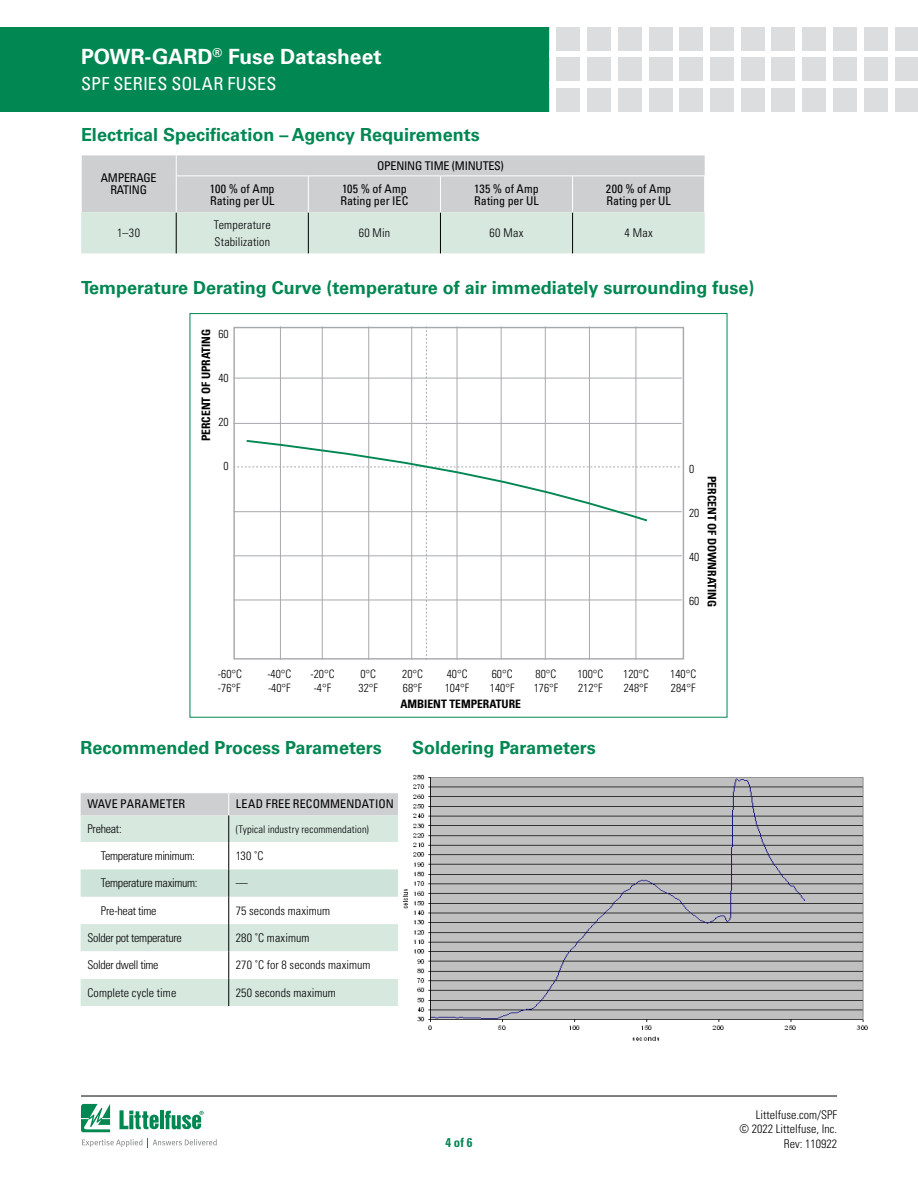
<style>
.page{position:relative;width:918px;height:1188px;background:#fff}
.page>*{position:absolute;margin:0;border:0;box-sizing:border-box;transform-origin:0 0}
.t1{font:700 21px "Univers LT Std";color:#fff}
.Green_Subheads{font:700 18px "Univers LT Std";color:#008752}
.t2{font:condensed 18px "Univers LT Std";letter-spacing:.01em;color:#fff}
.t3{font:700 condensed 12.75px "Univers LT Std";color:#008752}
.Chart_Body{font:300 condensed 12px/14.4px "Univers LT Std";color:#000;text-align:right}
.Notes__7_21_2010{font:condensed 12px/12px "Univers LT Std";letter-spacing:.005em;color:#000}
.Chart_Body-2{font:300 condensed 12px "Univers LT Std";letter-spacing:-.025em;color:#000}
.Notes__7_21_2010-2{font:300 condensed 12px "Univers LT Std";letter-spacing:.02em;color:#000}
.Chart_Body-3{font:condensed 12px "Univers LT Std";letter-spacing:.015em;color:#000}
.Table_Header__IN_CHA{font:condensed 12px/12px "Univers LT Std";letter-spacing:-.02em;color:#000;text-align:center}
.Chart_Body-4{font:300 condensed 12px "Univers LT Std";letter-spacing:-.02em;color:#000}
.Chart_Body-5{font:300 condensed 12px "Univers LT Std";letter-spacing:-.03em;color:#000}
.t4{font:300 condensed 11.55px "Univers";color:#000}
.t5{font:700 condensed 11.55px "Univers";color:#000}
.Chart_Body-6{font:300 condensed 10.5px "Univers LT Std";letter-spacing:.01em;color:#000}
</style>
<div class="page">
<svg style="left:81px;top:1104px;width:29px;height:28px"></svg>
<hr style="left:160px;top:1111px;width:4px;height:18px;background:#008752">
<svg style="left:165px;top:1111px;width:39px;height:18px"></svg>
<svg style="left:120px;top:1110px;width:39px;height:19px"></svg>
<svg style="left:82px;top:1139px;width:60px;height:8px"></svg>
<svg style="left:152px;top:1139px;width:65px;height:7px"></svg>
<hr style="left:81px;top:1096px;width:756px;height:1px;background:#000">
<div style="left:557px;top:27px;width:23px;height:23px;background:#dcddde"></div>
<div style="left:557px;top:58px;width:23px;height:23px;background:#dcddde"></div>
<div style="left:557px;top:88px;width:23px;height:24px;background:#dcddde"></div>
<div style="left:587px;top:27px;width:24px;height:23px;background:#dcddde"></div>
<div style="left:587px;top:58px;width:24px;height:23px;background:#dcddde"></div>
<div style="left:587px;top:88px;width:24px;height:24px;background:#dcddde"></div>
<div style="left:618px;top:27px;width:24px;height:23px;background:#dcddde"></div>
<div style="left:618px;top:58px;width:24px;height:23px;background:#dcddde"></div>
<div style="left:618px;top:88px;width:24px;height:24px;background:#dcddde"></div>
<div style="left:649px;top:27px;width:23px;height:23px;background:#dcddde"></div>
<div style="left:649px;top:58px;width:23px;height:23px;background:#dcddde"></div>
<div style="left:649px;top:88px;width:23px;height:24px;background:#dcddde"></div>
<div style="left:679px;top:27px;width:24px;height:23px;background:#dcddde"></div>
<div style="left:679px;top:58px;width:24px;height:23px;background:#dcddde"></div>
<div style="left:679px;top:88px;width:24px;height:24px;background:#dcddde"></div>
<div style="left:710px;top:27px;width:24px;height:23px;background:#dcddde"></div>
<div style="left:710px;top:58px;width:24px;height:23px;background:#dcddde"></div>
<div style="left:710px;top:88px;width:24px;height:24px;background:#dcddde"></div>
<div style="left:741px;top:27px;width:23px;height:23px;background:#dcddde"></div>
<div style="left:741px;top:58px;width:23px;height:23px;background:#dcddde"></div>
<div style="left:741px;top:88px;width:23px;height:24px;background:#dcddde"></div>
<div style="left:772px;top:27px;width:23px;height:23px;background:#dcddde"></div>
<div style="left:772px;top:58px;width:23px;height:23px;background:#dcddde"></div>
<div style="left:772px;top:88px;width:23px;height:24px;background:#dcddde"></div>
<div style="left:833px;top:27px;width:24px;height:23px;background:#dcddde"></div>
<div style="left:833px;top:58px;width:24px;height:23px;background:#dcddde"></div>
<div style="left:833px;top:88px;width:24px;height:24px;background:#dcddde"></div>
<div style="left:802px;top:27px;width:24px;height:23px;background:#dcddde"></div>
<div style="left:802px;top:58px;width:24px;height:23px;background:#dcddde"></div>
<div style="left:802px;top:88px;width:24px;height:24px;background:#dcddde"></div>
<div style="left:864px;top:27px;width:23px;height:23px;background:#dcddde"></div>
<div style="left:864px;top:58px;width:23px;height:23px;background:#dcddde"></div>
<div style="left:864px;top:88px;width:23px;height:24px;background:#dcddde"></div>
<div style="left:895px;top:27px;width:23px;height:23px;background:#dcddde"></div>
<div style="left:895px;top:58px;width:23px;height:23px;background:#dcddde"></div>
<div style="left:895px;top:88px;width:23px;height:24px;background:#dcddde"></div>
<div style="left:0;top:27px;width:549px;height:85px;background:#008752"></div>
<svg style="left:81px;top:155px;width:624px;height:98px;background:#d1d9d6"></svg>
<hr style="left:81px;top:176px;width:1px;height:36px;background:#fff">
<hr style="left:440px;top:212px;width:1px;height:41px;background:#000">
<hr style="left:176px;top:212px;width:1px;height:41px;background:#000">
<hr style="left:308px;top:212px;width:1px;height:41px;background:#000">
<hr style="left:176px;top:176px;width:132px;height:1px;background:#fff">
<hr style="left:308px;top:176px;width:132px;height:1px;background:#fff">
<hr style="left:440px;top:176px;width:133px;height:1px;background:#fff">
<hr style="left:573px;top:176px;width:132px;height:1px;background:#fff">
<hr style="left:176px;top:176px;width:1px;height:36px;background:#fff">
<hr style="left:308px;top:176px;width:1px;height:36px;background:#fff">
<hr style="left:440px;top:176px;width:1px;height:36px;background:#fff">
<hr style="left:572px;top:176px;width:1px;height:36px;background:#fff">
<hr style="left:704px;top:176px;width:1px;height:36px;background:#fff">
<svg style="left:81px;top:793px;width:317px;height:213px"></svg>
<img style="left:402px;top:774px;width:466px;height:267px">
<svg style="left:233px;top:326px;width:449px;height:334px"></svg>
<p class="t1" style="left:81px;top:44px;width:302px">POWR-GARD<sup>®</sup> Fuse Datasheet</p>
<p class="t2" style="left:81px;top:72px;width:197px">SPF SERIES SOLAR FUSES</p>
<p class="Green_Subheads" style="left:81px;top:124px;width:400px">Electrical Specification – Agency Requirements</p>
<p class="Table_Header__IN_CHA" style="left:101px;top:172px;width:57px">AMPERAGE<br>RATING</p>
<p class="Notes__7_21_2010-2" style="left:117px;top:226px;width:24px">1–30</p>
<p class="Table_Header__IN_CHA" style="left:377px;top:160px;width:128px">OPENING TIME (MINUTES)</p>
<p class="Notes__7_21_2010" style="left:210px;top:182px;width:66px">100 % of Amp<br>Rating per UL</p>
<p class="Notes__7_21_2010" style="left:340px;top:182px;width:69px">105 % of Amp<br>Rating per IEC</p>
<p class="Notes__7_21_2010" style="left:474px;top:182px;width:66px">135 % of Amp<br>Rating per UL</p>
<p class="Notes__7_21_2010" style="left:606px;top:182px;width:67px">200 % of Amp<br>Rating per UL</p>
<p class="Notes__7_21_2010-2" style="left:214px;top:217px;width:58px">Temperature</p>
<p class="Notes__7_21_2010-2" style="left:214px;top:234px;width:57px">Stabilization</p>
<p class="Notes__7_21_2010-2" style="left:359px;top:226px;width:33px">60 Min</p>
<p class="Notes__7_21_2010-2" style="left:490px;top:226px;width:35px">60 Max</p>
<p class="Notes__7_21_2010-2" style="left:625px;top:226px;width:30px">4 Max</p>
<p class="Green_Subheads" style="left:81px;top:277px;width:675px">Temperature Derating Curve (temperature of air immediately surrounding fuse)</p>
<p class="t5" style="left:199px;top:441px;width:114px;rotate:-90deg">PERCENT OF UPRATING</p>
<p class="t4" style="left:218px;top:327px;width:12px">60</p>
<p class="t4" style="left:218px;top:371px;width:12px">40</p>
<p class="t4" style="left:218px;top:415px;width:12px">20</p>
<p class="t4" style="left:224px;top:459px;width:7px">0</p>
<p class="t4" style="left:689px;top:462px;width:7px">0</p>
<p class="t4" style="left:689px;top:506px;width:12px">20</p>
<p class="t4" style="left:689px;top:550px;width:12px">40</p>
<p class="t4" style="left:689px;top:594px;width:12px">60</p>
<p class="t5" style="left:719px;top:476px;width:132px;rotate:90deg">PERCENT OF DOWNRATING</p>
<p class="t4" style="left:218px;top:667px;width:25px">-60°C</p>
<p class="t4" style="left:267px;top:667px;width:25px">-40°C</p>
<p class="t4" style="left:311px;top:667px;width:25px">-20°C</p>
<p class="t4" style="left:360px;top:667px;width:17px">0°C</p>
<p class="t4" style="left:402px;top:667px;width:22px">20°C</p>
<p class="t4" style="left:447px;top:667px;width:22px">40°C</p>
<p class="t4" style="left:492px;top:667px;width:22px">60°C</p>
<p class="t4" style="left:536px;top:667px;width:22px">80°C</p>
<p class="t4" style="left:577px;top:667px;width:27px">100°C</p>
<p class="t4" style="left:623px;top:667px;width:27px">120°C</p>
<p class="t4" style="left:670px;top:667px;width:27px">140°C</p>
<p class="t4" style="left:218px;top:681px;width:24px">-76°F</p>
<p class="t4" style="left:268px;top:681px;width:24px">-40°F</p>
<p class="t4" style="left:314px;top:681px;width:19px">-4°F</p>
<p class="t4" style="left:359px;top:681px;width:21px">32°F</p>
<p class="t4" style="left:403px;top:681px;width:21px">68°F</p>
<p class="t4" style="left:445px;top:681px;width:26px">104°F</p>
<p class="t4" style="left:490px;top:681px;width:26px">140°F</p>
<p class="t4" style="left:534px;top:681px;width:26px">176°F</p>
<p class="t4" style="left:578px;top:681px;width:26px">212°F</p>
<p class="t4" style="left:624px;top:681px;width:26px">248°F</p>
<p class="t4" style="left:671px;top:681px;width:26px">284°F</p>
<p class="t5" style="left:400px;top:697px;width:122px">AMBIENT TEMPERATURE</p>
<p class="Green_Subheads" style="left:81px;top:737px;width:303px">Recommended Process Parameters</p>
<p class="Green_Subheads" style="left:412px;top:737px;width:185px">Soldering Parameters</p>
<p class="Chart_Body-3" style="left:87px;top:797px;width:99px">WAVE PARAMETER</p>
<p class="Chart_Body-3" style="left:236px;top:797px;width:160px">LEAD FREE RECOMMENDATION</p>
<p class="Chart_Body-4" style="left:87px;top:822px;width:36px">Preheat:</p>
<p class="Chart_Body-6" style="left:236px;top:823px;width:135px">(Typical industry recommendation)</p>
<p class="Chart_Body-5" style="left:101px;top:849px;width:95px">Temperature minimum:</p>
<p class="Chart_Body" style="left:236px;top:849px;width:29px">130 ˚C</p>
<p class="Chart_Body-2" style="left:101px;top:876px;width:98px">Temperature maximum:</p>
<p class="Chart_Body" style="left:236px;top:876px;width:13px">—</p>
<p class="Chart_Body-2" style="left:101px;top:903px;width:57px">Pre-heat time</p>
<p class="Chart_Body" style="left:236px;top:903px;width:96px">75 seconds maximum</p>
<p class="Chart_Body-4" style="left:87px;top:931px;width:96px">Solder pot temperature</p>
<p class="Chart_Body" style="left:236px;top:931px;width:75px">280 ˚C maximum</p>
<p class="Chart_Body-2" style="left:87px;top:958px;width:73px">Solder dwell time</p>
<p class="Chart_Body" style="left:236px;top:958px;width:136px">270 ˚C for 8 seconds maximum</p>
<p class="Chart_Body" style="left:87px;top:985px;width:90px">Complete cycle time</p>
<p class="Chart_Body" style="left:236px;top:985px;width:102px">250 seconds maximum</p>
<p class="Chart_Body" style="left:739px;top:1107px;width:99px">Littelfuse.com/SPF<br>© 2022 Littelfuse, Inc.</p>
<p class="t3" style="left:445px;top:1134px;width:29px">4 of 6</p>
<p class="Chart_Body" style="left:784px;top:1136px;width:55px">Rev: 110922</p>
</div>
